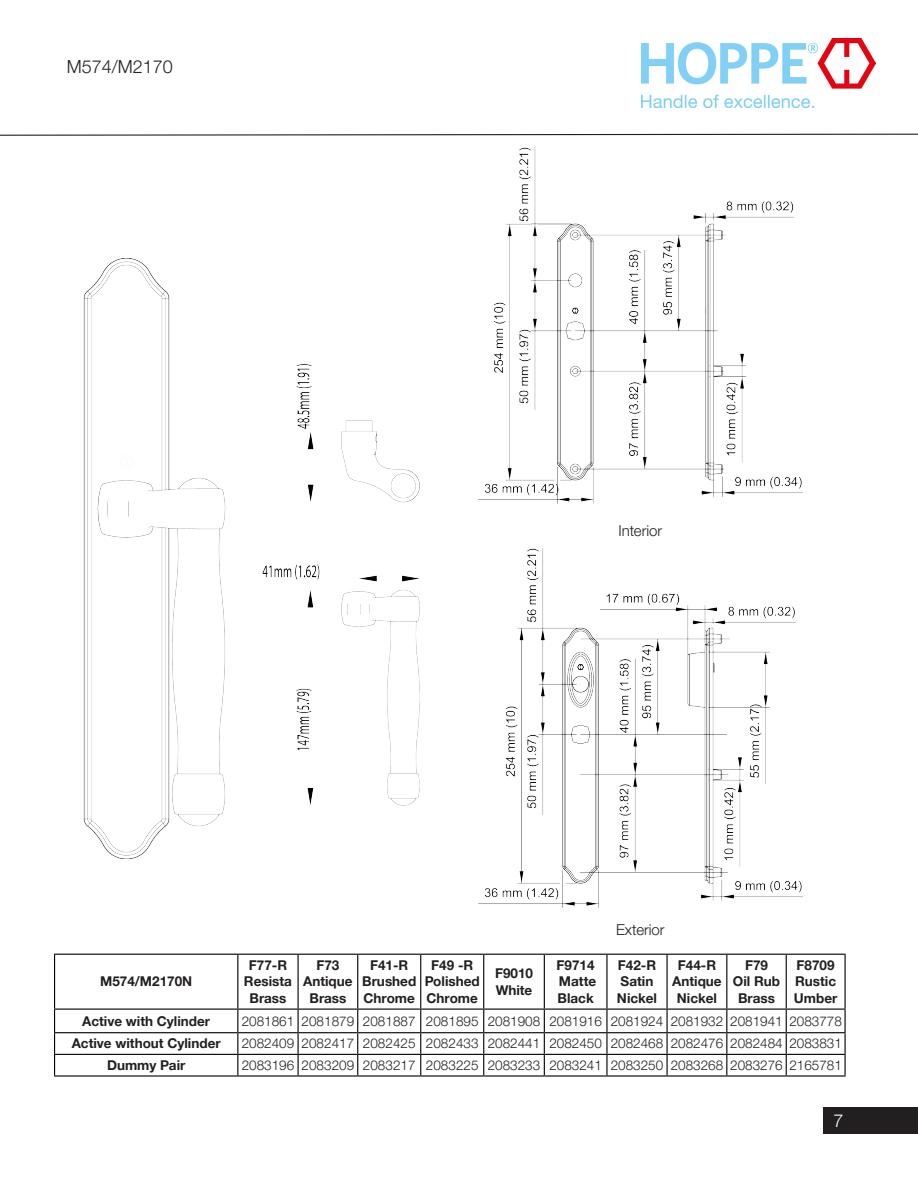
<style>
.page{position:relative;width:918px;height:1188px;background:#fff}
.page>*{position:absolute;margin:0;border:0;box-sizing:border-box;transform-origin:0 0}
.t1{font:300 18px "Helvetica Neue LTW1 G";color:#231f20}
.t2{font:300 18px "Helvetica Neue LTW1 G";color:#fff}
.t3{font:300 15px "Helvetica Neue LTW1 G";color:#231f20}
.t4{font:700 13.5px/16.2px "Helvetica Neue LTW1 G";color:#231f20;text-align:center}
.t5{font:300 13.5px "Helvetica Neue LTW1 G";color:#231f20}
</style>
<div class="page">
<div style="left:824px;top:1107px;width:94px;height:27px;background:#231f20"></div>
<img style="left:642px;top:38px;width:233px;height:70px">
<svg style="left:0;top:133px;width:918px;height:3px"></svg>
<img style="left:478px;top:548px;width:324px;height:360px">
<img style="left:478px;top:147px;width:324px;height:356px">
<img style="left:262px;top:364px;width:157px;height:441px">
<img style="left:84px;top:258px;width:142px;height:601px">
<hr style="left:54px;top:954px;width:184px;height:1px;background:#000">
<hr style="left:238px;top:954px;width:60px;height:1px;background:#000">
<hr style="left:298px;top:954px;width:60px;height:1px;background:#000">
<hr style="left:358px;top:954px;width:63px;height:1px;background:#000">
<hr style="left:421px;top:954px;width:63px;height:1px;background:#000">
<hr style="left:484px;top:954px;width:60px;height:1px;background:#000">
<hr style="left:544px;top:954px;width:63px;height:1px;background:#000">
<hr style="left:607px;top:954px;width:60px;height:1px;background:#000">
<hr style="left:667px;top:954px;width:60px;height:1px;background:#000">
<hr style="left:727px;top:954px;width:59px;height:1px;background:#000">
<hr style="left:786px;top:954px;width:60px;height:1px;background:#000">
<hr style="left:54px;top:1009px;width:184px;height:1px;background:#000">
<hr style="left:238px;top:1009px;width:60px;height:1px;background:#000">
<hr style="left:298px;top:1009px;width:60px;height:1px;background:#000">
<hr style="left:358px;top:1009px;width:63px;height:1px;background:#000">
<hr style="left:421px;top:1009px;width:63px;height:1px;background:#000">
<hr style="left:484px;top:1009px;width:60px;height:1px;background:#000">
<hr style="left:544px;top:1009px;width:63px;height:1px;background:#000">
<hr style="left:607px;top:1009px;width:60px;height:1px;background:#000">
<hr style="left:667px;top:1009px;width:60px;height:1px;background:#000">
<hr style="left:727px;top:1009px;width:59px;height:1px;background:#000">
<hr style="left:786px;top:1009px;width:60px;height:1px;background:#000">
<hr style="left:54px;top:1032px;width:184px;height:1px;background:#000">
<hr style="left:238px;top:1032px;width:60px;height:1px;background:#000">
<hr style="left:298px;top:1032px;width:60px;height:1px;background:#000">
<hr style="left:358px;top:1032px;width:63px;height:1px;background:#000">
<hr style="left:421px;top:1032px;width:63px;height:1px;background:#000">
<hr style="left:484px;top:1032px;width:60px;height:1px;background:#000">
<hr style="left:544px;top:1032px;width:63px;height:1px;background:#000">
<hr style="left:607px;top:1032px;width:60px;height:1px;background:#000">
<hr style="left:667px;top:1032px;width:60px;height:1px;background:#000">
<hr style="left:727px;top:1032px;width:59px;height:1px;background:#000">
<hr style="left:786px;top:1032px;width:60px;height:1px;background:#000">
<hr style="left:54px;top:1054px;width:184px;height:1px;background:#000">
<hr style="left:238px;top:1054px;width:60px;height:1px;background:#000">
<hr style="left:298px;top:1054px;width:60px;height:1px;background:#000">
<hr style="left:358px;top:1054px;width:63px;height:1px;background:#000">
<hr style="left:421px;top:1054px;width:63px;height:1px;background:#000">
<hr style="left:484px;top:1054px;width:60px;height:1px;background:#000">
<hr style="left:544px;top:1054px;width:63px;height:1px;background:#000">
<hr style="left:607px;top:1054px;width:60px;height:1px;background:#000">
<hr style="left:667px;top:1054px;width:60px;height:1px;background:#000">
<hr style="left:727px;top:1054px;width:59px;height:1px;background:#000">
<hr style="left:786px;top:1054px;width:60px;height:1px;background:#000">
<hr style="left:54px;top:1075px;width:184px;height:2px;background:#000">
<hr style="left:238px;top:1075px;width:60px;height:2px;background:#000">
<hr style="left:298px;top:1075px;width:60px;height:2px;background:#000">
<hr style="left:358px;top:1075px;width:63px;height:2px;background:#000">
<hr style="left:421px;top:1075px;width:63px;height:2px;background:#000">
<hr style="left:484px;top:1075px;width:60px;height:2px;background:#000">
<hr style="left:544px;top:1075px;width:63px;height:2px;background:#000">
<hr style="left:607px;top:1075px;width:60px;height:2px;background:#000">
<hr style="left:667px;top:1075px;width:60px;height:2px;background:#000">
<hr style="left:727px;top:1075px;width:59px;height:2px;background:#000">
<hr style="left:786px;top:1075px;width:60px;height:2px;background:#000">
<hr style="left:54px;top:955px;width:1px;height:54px;background:#000">
<svg style="left:54px;top:1010px;width:1px;height:65px"></svg>
<hr style="left:237px;top:955px;width:1px;height:54px;background:#000">
<hr style="left:298px;top:955px;width:1px;height:54px;background:#000">
<hr style="left:357px;top:955px;width:1px;height:54px;background:#000">
<hr style="left:420px;top:955px;width:1px;height:54px;background:#000">
<hr style="left:483px;top:955px;width:1px;height:54px;background:#000">
<hr style="left:544px;top:955px;width:1px;height:54px;background:#000">
<hr style="left:606px;top:955px;width:2px;height:54px;background:#000">
<hr style="left:667px;top:955px;width:1px;height:54px;background:#000">
<hr style="left:726px;top:955px;width:1px;height:54px;background:#000">
<hr style="left:786px;top:955px;width:1px;height:54px;background:#000">
<hr style="left:845px;top:955px;width:1px;height:54px;background:#000">
<hr style="left:606px;top:1010px;width:2px;height:22px;background:#000">
<hr style="left:606px;top:1033px;width:2px;height:21px;background:#000">
<svg style="left:237px;top:1010px;width:1px;height:65px"></svg>
<svg style="left:298px;top:1010px;width:1px;height:65px"></svg>
<svg style="left:357px;top:1010px;width:1px;height:65px"></svg>
<svg style="left:420px;top:1010px;width:1px;height:65px"></svg>
<svg style="left:483px;top:1010px;width:1px;height:65px"></svg>
<svg style="left:544px;top:1010px;width:1px;height:65px"></svg>
<hr style="left:606px;top:1055px;width:2px;height:20px;background:#000">
<svg style="left:667px;top:1010px;width:1px;height:65px"></svg>
<svg style="left:726px;top:1010px;width:1px;height:65px"></svg>
<svg style="left:786px;top:1010px;width:1px;height:65px"></svg>
<svg style="left:845px;top:1010px;width:1px;height:65px"></svg>
<p class="t1" style="left:67px;top:56px;width:108px">M574/M2170</p>
<p class="t3" style="left:618px;top:522px;width:45px">Interior</p>
<p class="t4" style="left:100px;top:973px;width:94px">M574/M2170N</p>
<p class="t3" style="left:616px;top:921px;width:50px">Exterior</p>
<p class="t4" style="left:244px;top:957px;width:49px">F77-R<br>Resista<br>Brass</p>
<p class="t4" style="left:303px;top:957px;width:51px">F73<br>Antique<br>Brass</p>
<p class="t4" style="left:362px;top:957px;width:56px">F41-R<br>Brushed<br>Chrome</p>
<p class="t4" style="left:425px;top:957px;width:57px">F49 -R<br>Polished<br>Chrome</p>
<p class="t4" style="left:495px;top:965px;width:40px;text-align:left">F9010<br>White</p>
<p class="t4" style="left:557px;top:957px;width:41px;text-align:justify">F9714<br>Matte Black</p>
<p class="t4" style="left:617px;top:957px;width:42px;text-align:left">F42-R<br>Satin<br>Nickel</p>
<p class="t4" style="left:672px;top:957px;width:51px">F44-R<br>Antique<br>Nickel</p>
<p class="t4" style="left:733px;top:957px;width:49px">F79<br>Oil Rub<br>Brass</p>
<p class="t4" style="left:794px;top:957px;width:45px;text-align:left">F8709<br>Rustic<br>Umber</p>
<p class="t4" style="left:82px;top:1013px;width:129px">Active with Cylinder</p>
<p class="t5" style="left:242px;top:1013px;width:54px">2081861</p>
<p class="t5" style="left:302px;top:1013px;width:54px">2081879</p>
<p class="t5" style="left:363px;top:1013px;width:54px">2081887</p>
<p class="t5" style="left:426px;top:1013px;width:54px">2081895</p>
<p class="t5" style="left:488px;top:1013px;width:54px">2081908</p>
<p class="t5" style="left:549px;top:1013px;width:54px">2081916</p>
<p class="t5" style="left:611px;top:1013px;width:54px">2081924</p>
<p class="t5" style="left:671px;top:1013px;width:54px">2081932</p>
<p class="t5" style="left:730px;top:1013px;width:54px">2081941</p>
<p class="t5" style="left:789px;top:1013px;width:54px">2083778</p>
<p class="t4" style="left:72px;top:1035px;width:150px">Active without Cylinder</p>
<p class="t5" style="left:242px;top:1035px;width:54px">2082409</p>
<p class="t5" style="left:302px;top:1035px;width:54px">2082417</p>
<p class="t5" style="left:363px;top:1035px;width:54px">2082425</p>
<p class="t5" style="left:426px;top:1035px;width:54px">2082433</p>
<p class="t5" style="left:488px;top:1035px;width:54px">2082441</p>
<p class="t5" style="left:549px;top:1035px;width:54px">2082450</p>
<p class="t5" style="left:611px;top:1035px;width:54px">2082468</p>
<p class="t5" style="left:671px;top:1035px;width:54px">2082476</p>
<p class="t5" style="left:730px;top:1035px;width:54px">2082484</p>
<p class="t5" style="left:789px;top:1035px;width:54px">2083831</p>
<p class="t4" style="left:107px;top:1057px;width:80px">Dummy Pair</p>
<p class="t5" style="left:242px;top:1057px;width:54px">2083196</p>
<p class="t5" style="left:302px;top:1057px;width:54px">2083209</p>
<p class="t5" style="left:363px;top:1057px;width:54px">2083217</p>
<p class="t5" style="left:426px;top:1057px;width:54px">2083225</p>
<p class="t5" style="left:488px;top:1057px;width:54px">2083233</p>
<p class="t5" style="left:549px;top:1057px;width:54px">2083241</p>
<p class="t5" style="left:611px;top:1057px;width:54px">2083250</p>
<p class="t5" style="left:671px;top:1057px;width:54px">2083268</p>
<p class="t5" style="left:730px;top:1057px;width:54px">2083276</p>
<p class="t5" style="left:789px;top:1057px;width:54px">2165781</p>
<h1 class="t2" style="left:834px;top:1110px;width:12px">7</h1>
</div>
